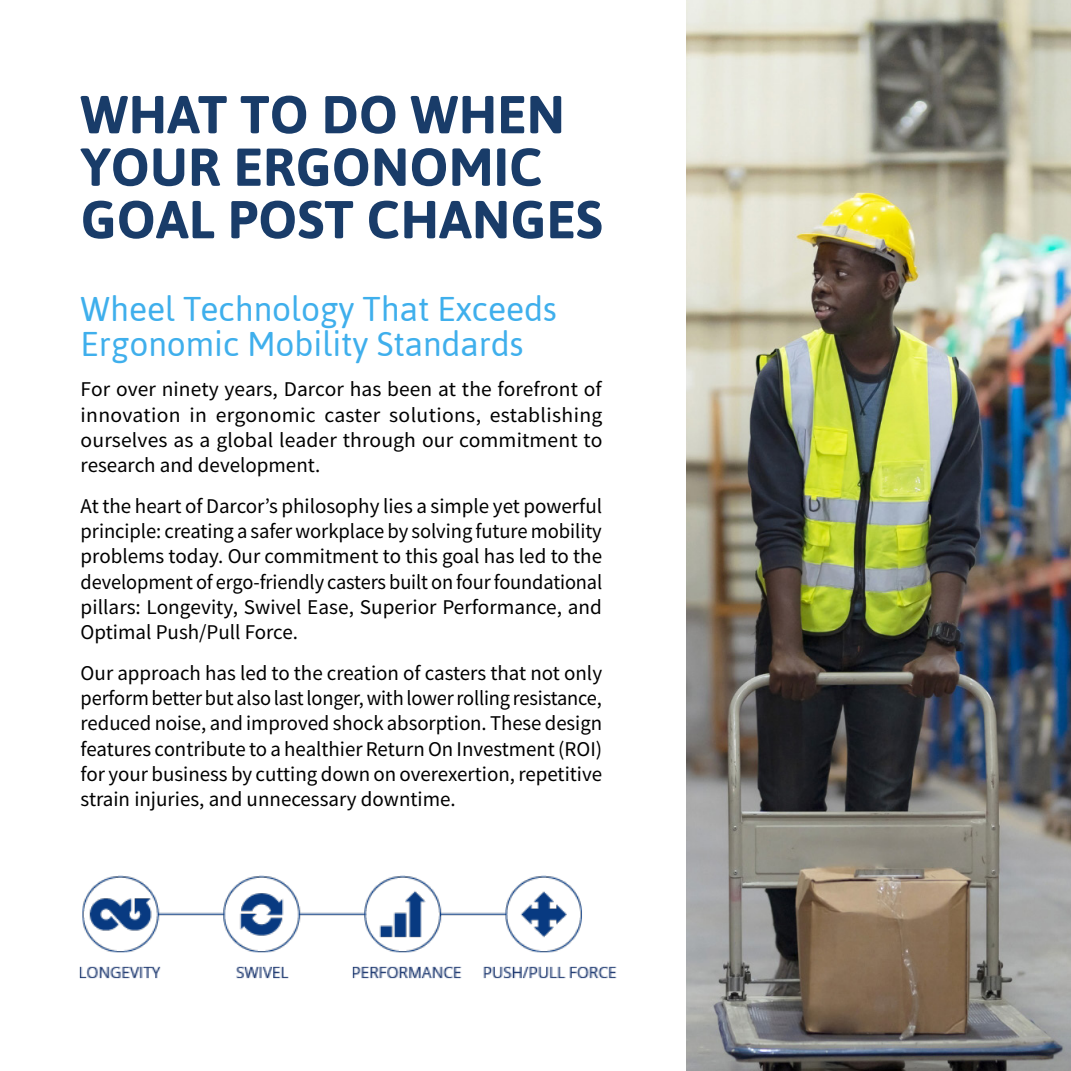
<style>
.page{position:relative;width:1071px;height:1071px;background:#fff}
.page>*{position:absolute;margin:0;border:0;box-sizing:border-box;transform-origin:0 0}
.t1{font:700 61.25px/52.5px "Jaldi";letter-spacing:.005em;color:#193c69}
.t2{font:38.5px/35px "Jaldi";color:#3fafec}
.t3{font:21px/25.2px "Source Sans Pro";color:#000;text-align:justify}
</style>
<div class="page">
<img style="left:79px;top:875px;width:538px;height:104px">
<img style="left:687px;top:0;width:384px;height:1071px">
<p class="t1" style="left:81px;top:86px;width:523px">WHAT TO DO WHEN<br>YOUR ERGONOMIC<br>GOAL POST CHANGES</p>
<p class="t2" style="left:81px;top:290px;width:478px">Wheel Technology That Exceeds<br>Ergonomic Mobility Standards</p>
<p class="t3" style="left:81px;top:377px;width:523px">For over ninety years, Darcor has been at the forefront of innovation in ergonomic caster solutions, establishing ourselves as a global leader through our commitment to research and development.</p>
<p class="t3" style="left:81px;top:493px;width:523px">At the heart of Darcor’s philosophy lies a simple yet powerful principle: creating a safer workplace by solving future mobility problems today. Our commitment to this goal has led to the development of ergo-friendly casters built on four foundational pillars: Longevity, Swivel Ease, Superior Performance, and Optimal Push/Pull Force.</p>
<p class="t3" style="left:81px;top:660px;width:523px">Our approach has led to the creation of casters that not only perform better but also last longer, with lower rolling resistance, reduced noise, and improved shock absorption. These design features contribute to a healthier Return On Investment (ROI) for your business by cutting down on overexertion, repetitive strain injuries, and unnecessary downtime.</p>
</div>
